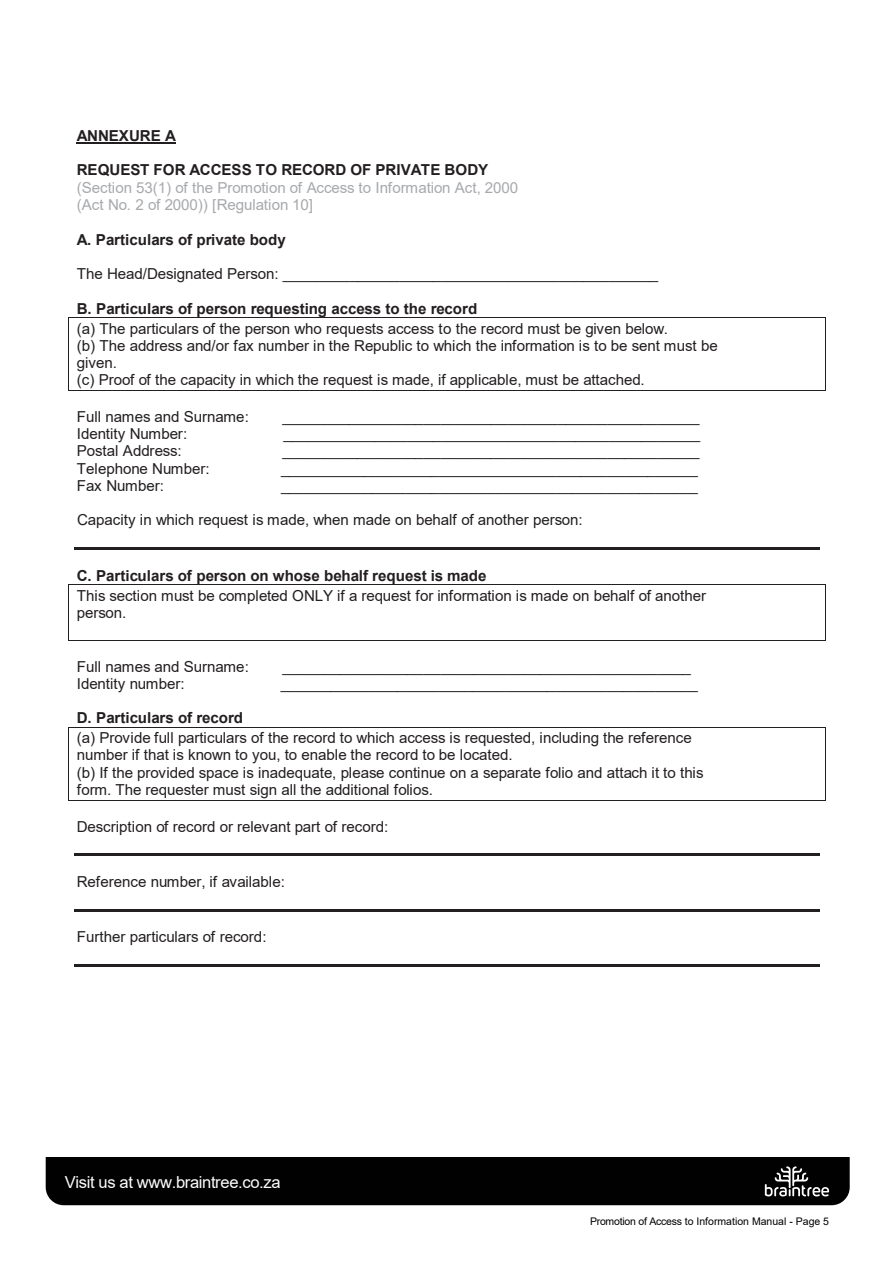
<style>
.page{position:relative;width:894px;height:1263px;background:#fff}
.page>*{position:absolute;margin:0;border:0;box-sizing:border-box;transform-origin:0 0}
.t1{font:16.5px "Arial";letter-spacing:-.02em;color:#fbfcfc}
.t2{font:15.15px/17.2px "Arial";letter-spacing:-.01em;color:#231f20}
.t3{font:700 15.15px "Arial";letter-spacing:-.005em;color:#231f20}
.t4{font:15.15px/17.2px "Arial";letter-spacing:-.005em;color:#a7a9ac}
.t5{font:10.5px "Arial";color:#010101}
</style>
<div class="page">
<hr style="left:77px;top:142px;width:99px;height:2px;background:#231f20">
<hr style="left:69px;top:317px;width:756px;height:1px;background:#231f20">
<hr style="left:69px;top:390px;width:756px;height:1px;background:#231f20">
<svg style="left:68px;top:317px;width:1px;height:74px"></svg>
<svg style="left:825px;top:317px;width:1px;height:74px"></svg>
<hr style="left:75px;top:548px;width:744px;height:2px;background:#231f20">
<hr style="left:69px;top:584px;width:756px;height:1px;background:#231f20">
<hr style="left:69px;top:640px;width:756px;height:1px;background:#231f20">
<svg style="left:68px;top:584px;width:1px;height:57px"></svg>
<svg style="left:825px;top:584px;width:1px;height:57px"></svg>
<hr style="left:69px;top:727px;width:756px;height:1px;background:#231f20">
<hr style="left:69px;top:800px;width:756px;height:1px;background:#231f20">
<svg style="left:68px;top:727px;width:1px;height:74px"></svg>
<svg style="left:825px;top:727px;width:1px;height:74px"></svg>
<hr style="left:75px;top:854px;width:744px;height:2px;background:#231f20">
<hr style="left:75px;top:909px;width:744px;height:2px;background:#231f20">
<hr style="left:75px;top:965px;width:744px;height:2px;background:#231f20">
<div style="left:46px;top:1158px;width:803px;height:47px;background:#010101"></div>
<p class="t3" style="left:77px;top:125px;width:101px">ANNEXURE A</p>
<p class="t3" style="left:77px;top:159px;width:413px">REQUEST FOR ACCESS TO RECORD OF PRIVATE BODY</p>
<p class="t4" style="left:77px;top:179px;width:443px">(Section 53(1) of the Promotion of Access to Information Act, 2000 (Act No. 2 of 2000)) [Regulation 10]</p>
<p class="t3" style="left:77px;top:229px;width:210px">A. Particulars of private body</p>
<p class="t2" style="left:77px;top:265px;width:583px">The Head/Designated Person: _____________________________________________</p>
<p class="t3" style="left:77px;top:298px;width:402px">B. Particulars of person requesting access to the record</p>
<p class="t2" style="left:77px;top:319px;width:642px">(a) The particulars of the person who requests access to the record must be given below.<br>(b) The address and/or fax number in the Republic to which the information is to be sent must be given.<br>(c) Proof of the capacity in which the request is made, if applicable, must be attached.</p>
<p class="t2" style="left:77px;top:408px;width:174px">Full names and Surname:</p>
<p class="t2" style="left:282px;top:408px;width:418px">__________________________________________________</p>
<p class="t2" style="left:77px;top:425px;width:112px">Identity Number:</p>
<p class="t2" style="left:283px;top:425px;width:418px">__________________________________________________</p>
<p class="t2" style="left:77px;top:442px;width:106px">Postal Address:</p>
<p class="t2" style="left:282px;top:442px;width:418px">__________________________________________________</p>
<p class="t2" style="left:77px;top:460px;width:134px">Telephone Number:</p>
<p class="t2" style="left:281px;top:460px;width:418px">__________________________________________________</p>
<p class="t2" style="left:77px;top:477px;width:89px">Fax Number:</p>
<p class="t2" style="left:281px;top:477px;width:418px">__________________________________________________</p>
<p class="t2" style="left:77px;top:511px;width:507px">Capacity in which request is made, when made on behalf of another person:</p>
<p class="t3" style="left:77px;top:565px;width:411px">C. Particulars of person on whose behalf request is made</p>
<p class="t2" style="left:77px;top:587px;width:630px">This section must be completed ONLY if a request for information is made on behalf of another person.</p>
<p class="t2" style="left:77px;top:658px;width:174px">Full names and Surname:</p>
<p class="t2" style="left:77px;top:675px;width:109px">Identity number:</p>
<p class="t2" style="left:282px;top:658px;width:410px">_________________________________________________</p>
<p class="t2" style="left:281px;top:675px;width:418px">__________________________________________________</p>
<p class="t3" style="left:77px;top:707px;width:168px">D. Particulars of record</p>
<p class="t2" style="left:77px;top:729px;width:628px">(a) Provide full particulars of the record to which access is requested, including the reference number if that is known to you, to enable the record to be located.<br>(b) If the provided space is inadequate, please continue on a separate folio and attach it to this form. The requester must sign all the additional folios.</p>
<p class="t2" style="left:77px;top:817px;width:313px">Description of record or relevant part of record:</p>
<p class="t2" style="left:77px;top:873px;width:210px">Reference number, if available:</p>
<p class="t2" style="left:77px;top:928px;width:191px">Further particulars of record:</p>
<p class="t1" style="left:65px;top:1171px;width:217px">Visit us at www.braintree.co.za</p>
<p class="t5" style="left:589px;top:1214px;width:240px">Promotion of Access to Information Manual - Page 5</p>
</div>
